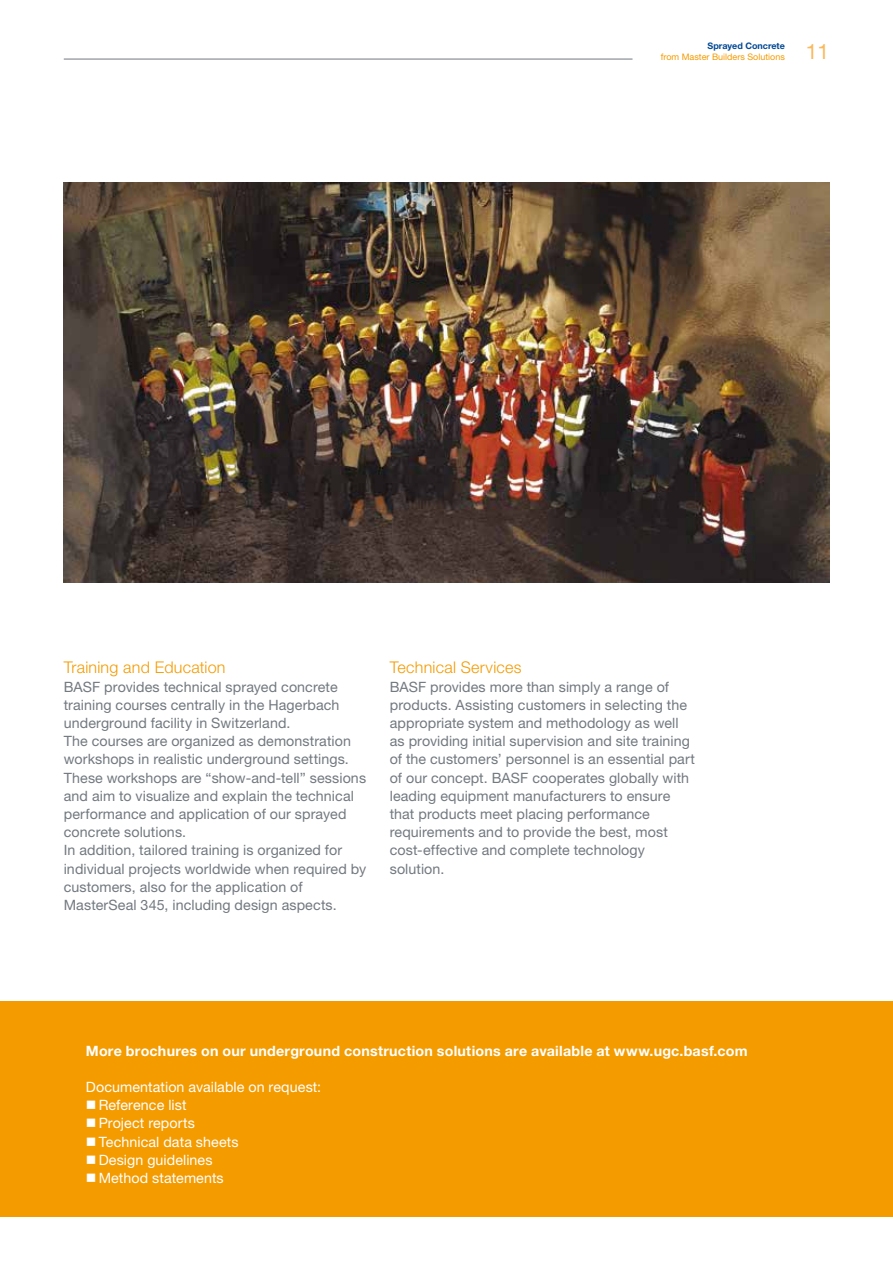
<style>
.page{position:relative;width:893px;height:1263px;background:#fff}
.page>*{position:absolute;margin:0;border:0;box-sizing:border-box;transform-origin:0 0}
.t1{font:21px "Helvetica Neue LT Std";color:#f9b95c}
.t2{font:300 16.2px "Helvetica Neue LT Std";letter-spacing:.015em;color:#f49b00}
.t3{font:14.25px/18.1px "Helvetica Neue LT Std";letter-spacing:.005em;color:#72797f}
.t4{font:14.25px "Helvetica Neue LT Std";letter-spacing:.005em;color:#fff}
.t5{font:700 14.25px "Helvetica Neue LT Std";letter-spacing:.015em;color:#fff}
.t6{font:9px "Helvetica Neue LT Std";color:#f49b00}
.t7{font:700 9px "Helvetica Neue LT Std";color:#004894}
</style>
<div class="page">
<div style="left:0;top:1001px;width:893px;height:215px;background:#f49b00"></div>
<img style="left:64px;top:182px;width:765px;height:400px">
<hr style="left:64px;top:59px;width:568px;height:1px;background:#72797f">
<p class="t7" style="left:707px;top:40px;width:79px">Sprayed Concrete</p>
<p class="t6" style="left:661px;top:51px;width:126px">from Master Builders Solutions</p>
<h1 class="t1" style="left:806px;top:39px;width:25px">11</h1>
<p class="t2" style="left:64px;top:658px;width:163px">Training and Education</p>
<p class="t3" style="left:64px;top:677px;width:304px">BASF provides technical sprayed concrete training courses centrally in the Hagerbach underground facility in Switzerland.<br>The courses are organized as demonstration workshops in realistic underground settings.<br>These workshops are “show-and-tell” sessions and aim to visualize and explain the technical performance and application of our sprayed concrete solutions.<br>In addition, tailored training is organized for individual projects worldwide when required by customers, also for the application of MasterSeal 345, including design aspects.</p>
<p class="t2" style="left:390px;top:658px;width:133px">Technical Services</p>
<p class="t3" style="left:390px;top:677px;width:307px">BASF provides more than simply a range of products. Assisting customers in selecting the appropriate system and methodology as well as providing initial supervision and site training of the customers’ personnel is an essential part of our concept. BASF cooperates globally with leading equipment manufacturers to ensure that products meet placing performance requirements and to provide the best, most cost-effective and complete technology solution.</p>
<p class="t5" style="left:86px;top:1042px;width:663px">More brochures on our underground construction solutions are available at www.ugc.basf.com</p>
<p class="t4" style="left:86px;top:1078px;width:237px">Documentation available on request:</p>
<p class="t4" style="left:86px;top:1097px;width:102px">■Reference list</p>
<p class="t4" style="left:86px;top:1115px;width:110px">■Project reports</p>
<p class="t4" style="left:86px;top:1133px;width:154px">■Technical data sheets</p>
<p class="t4" style="left:86px;top:1151px;width:128px">■Design guidelines</p>
<p class="t4" style="left:86px;top:1169px;width:139px">■ Method statements</p>
</div>
